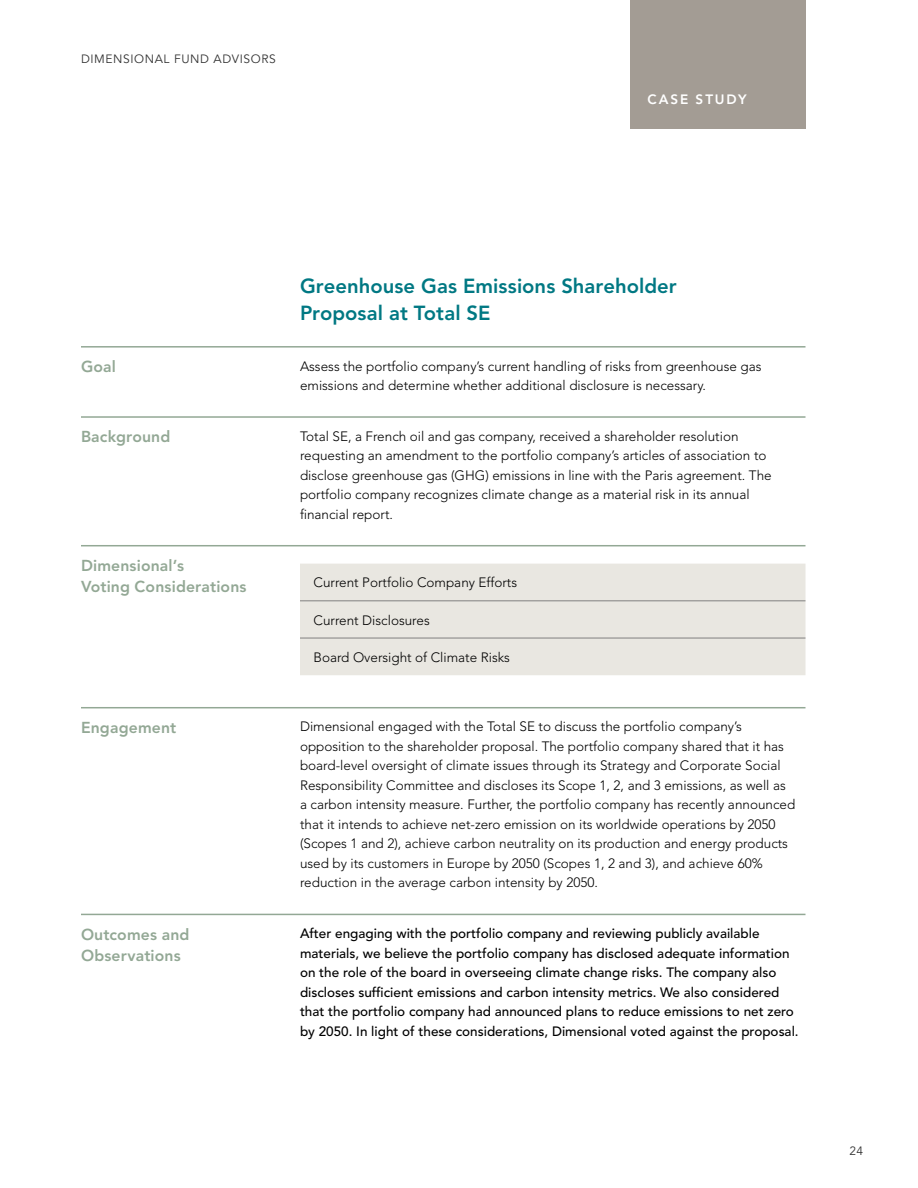
<style>
.page{position:relative;width:918px;height:1188px;background:#fff}
.page>*{position:absolute;margin:0;border:0;box-sizing:border-box;transform-origin:0 0}
.Table_Header{font:800 20.25px/27px "Avenir LT Std";color:#007883}
.Table_Body_Left{font:800 15.75px/21px "Avenir LT Std";letter-spacing:.01em;color:#93a895}
.Table_Body_Right{font:300 13.5px/19.5px "Avenir LT Std";color:#000}
.Table_Body_Right_Dar{font:500 13.5px/19.5px "Avenir LT Std";color:#000}
.Subhead_2_U_L{font:800 13.5px "Avenir LT Std";letter-spacing:.135em;color:#fff}
.Running_Header{font:12px "Avenir LT Std";letter-spacing:.05em;color:#333}
</style>
<div class="page">
<hr style="left:81px;top:346px;width:219px;height:2px;background:#93a895">
<hr style="left:300px;top:346px;width:506px;height:2px;background:#93a895">
<hr style="left:81px;top:416px;width:219px;height:2px;background:#93a895">
<hr style="left:300px;top:416px;width:506px;height:2px;background:#93a895">
<hr style="left:81px;top:914px;width:219px;height:1px;background:#93a895">
<hr style="left:300px;top:914px;width:506px;height:1px;background:#93a895">
<hr style="left:81px;top:545px;width:219px;height:1px;background:#93a895">
<hr style="left:81px;top:707px;width:219px;height:1px;background:#93a895">
<hr style="left:300px;top:545px;width:506px;height:1px;background:#93a895">
<hr style="left:300px;top:707px;width:506px;height:1px;background:#93a895">
<div style="left:630px;top:0;width:176px;height:129px;background:#a39c94"></div>
<div style="left:300px;top:564px;width:506px;height:111px;background:#e9e7e1"></div>
<hr style="left:300px;top:601px;width:506px;height:1px;background:#808080">
<hr style="left:300px;top:638px;width:506px;height:1px;background:#808080">
<p class="Running_Header" style="left:81px;top:52px;width:196px">DIMENSIONAL FUND ADVISORS</p>
<p class="Subhead_2_U_L" style="left:647px;top:91px;width:101px">CASE STUDY</p>
<p class="Table_Header" style="left:300px;top:272px;width:378px">Greenhouse Gas Emissions Shareholder<br>Proposal at Total SE</p>
<p class="Table_Body_Left" style="left:81px;top:356px;width:36px">Goal</p>
<p class="Table_Body_Right" style="left:300px;top:356px;width:463px">Assess the portfolio company’s current handling of risks from greenhouse gas emissions and determine whether additional disclosure is necessary.</p>
<p class="Table_Body_Left" style="left:81px;top:426px;width:91px">Background</p>
<p class="Table_Body_Right" style="left:300px;top:426px;width:473px">Total SE, a French oil and gas company, received a shareholder resolution requesting an amendment to the portfolio company’s articles of association to disclose greenhouse gas (GHG) emissions in line with the Paris agreement. The portfolio company recognizes climate change as a material risk in its annual financial report.</p>
<p class="Table_Body_Left" style="left:81px;top:555px;width:167px">Dimensional’s<br>Voting Considerations</p>
<p class="Table_Body_Right" style="left:314px;top:573px;width:205px">Current Portfolio Company Efforts</p>
<p class="Table_Body_Right" style="left:314px;top:610px;width:118px">Current Disclosures</p>
<p class="Table_Body_Right" style="left:314px;top:647px;width:198px">Board Oversight of Climate Risks</p>
<p class="Table_Body_Left" style="left:81px;top:717px;width:97px">Engagement</p>
<p class="Table_Body_Right" style="left:300px;top:717px;width:497px">Dimensional engaged with the Total SE to discuss the portfolio company’s opposition to the shareholder proposal. The portfolio company shared that it has board-level oversight of climate issues through its Strategy and Corporate Social Responsibility Committee and discloses its Scope 1, 2, and 3 emissions, as well as a carbon intensity measure. Further, the portfolio company has recently announced that it intends to achieve net-zero emission on its worldwide operations by 2050 (Scopes 1 and 2), achieve carbon neutrality on its production and energy products used by its customers in Europe by 2050 (Scopes 1, 2 and 3), and achieve 60% reduction in the average carbon intensity by 2050.</p>
<p class="Table_Body_Left" style="left:81px;top:924px;width:110px">Outcomes and<br>Observations</p>
<p class="Table_Body_Right_Dar" style="left:300px;top:924px;width:500px">After engaging with the portfolio company and reviewing publicly available materials, we believe the portfolio company has disclosed adequate information on the role of the board in overseeing climate change risks. The company also discloses sufficient emissions and carbon intensity metrics. We also considered that the portfolio company had announced plans to reduce emissions to net zero by 2050. In light of these considerations, Dimensional voted against the proposal.</p>
<p class="Running_Header" style="left:849px;top:1144px;width:15px">24</p>
</div>
